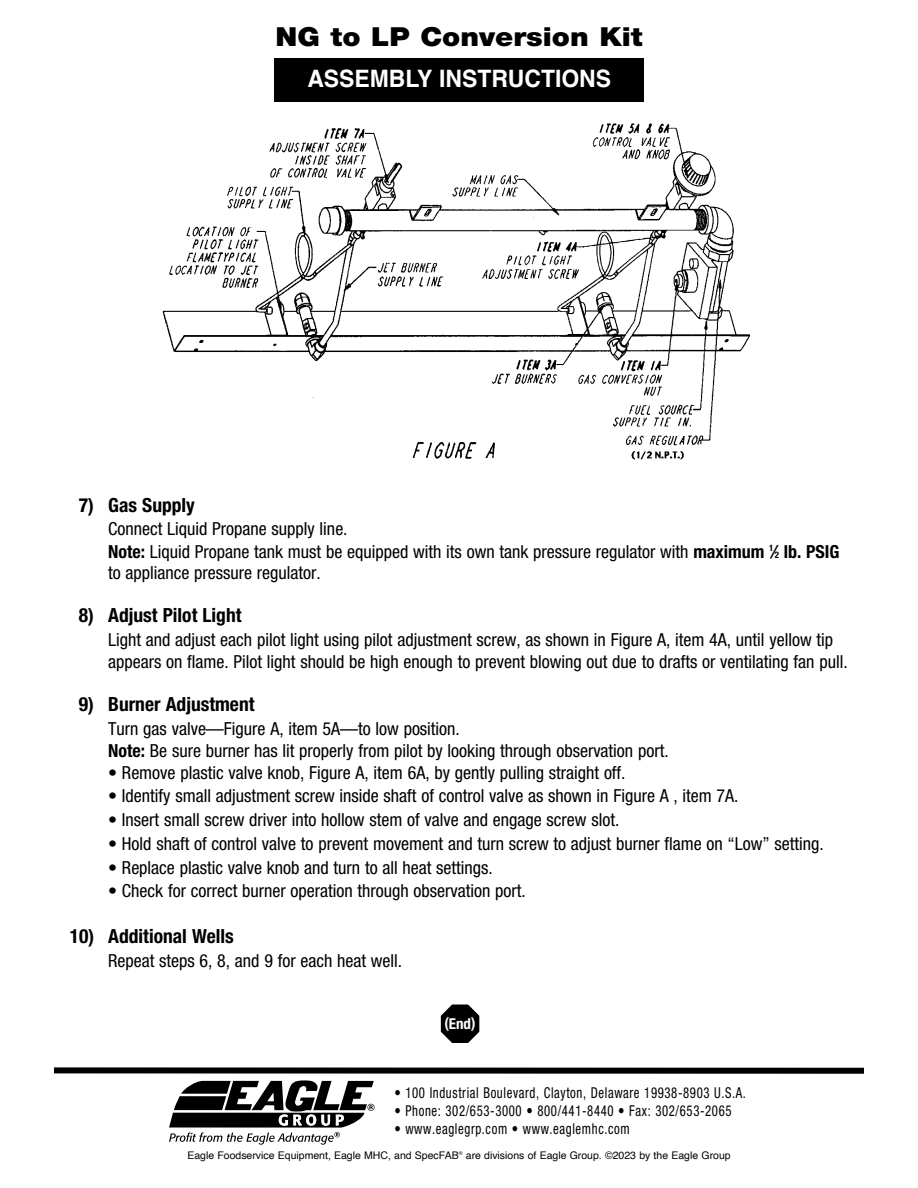
<style>
.page{position:relative;width:918px;height:1188px;background:#fff}
.page>*{position:absolute;margin:0;border:0;box-sizing:border-box;transform-origin:0 0}
.t1{font:900 26.25px "Helvetica Neue LT Pro";color:#000;scale:1.1 1}
.t2{font:700 24px "Helvetica";color:#fff;scale:.95 1}
.t3{font:700 condensed 19.5px "Helvetica Neue LT Pro";color:#000}
.t4{font:condensed 18px/21.9px "Helvetica Neue LT Pro";color:#000}
.t5{font:condensed 15px "Helvetica Neue LT Pro";letter-spacing:.05em;color:#000;scale:.85 1}
.t6{font:700 condensed 15px "Helvetica Neue LT Pro";color:#fff}
.t7{font:10.5px "Helvetica";color:#000}
.s1{font-weight:700}
.s2{font-weight:700;font-size:9px}
</style>
<div class="page">
<svg style="left:441px;top:1005px;width:38px;height:38px"></svg>
<div style="left:274px;top:58px;width:370px;height:44px;background:#000"></div>
<svg style="left:169px;top:1080px;width:206px;height:65px"></svg>
<div style="left:54px;top:1067px;width:810px;height:7px;background:#000"></div>
<img style="left:162px;top:123px;width:589px;height:337px">
<h1 class="t1" style="left:276px;top:21px;width:335px">NG to LP Conversion Kit</h1>
<h2 class="t2" style="left:307px;top:68px;width:321px">ASSEMBLY INSTRUCTIONS</h2>
<p class="t3" style="left:79px;top:498px;width:118px">7) Gas Supply</p>
<p class="t4" style="left:108px;top:520px;width:733px">Connect Liquid Propane supply line.<br><span class="s1">Note:</span> Liquid Propane tank must be equipped with its own tank pressure regulator with <span class="s1">maximum</span> <sup>1</sup><span class="s1">⁄</span><span class="s2">2</span> <span class="s1">lb. PSIG </span>to appliance pressure regulator.</p>
<p class="t3" style="left:79px;top:608px;width:164px">8) Adjust Pilot Light</p>
<p class="t4" style="left:108px;top:630px;width:741px;line-height:22.4px">Light and adjust each pilot light using pilot adjustment screw, as shown in Figure A, item 4A, until yellow tip appears on flame. Pilot light should be high enough to prevent blowing out due to drafts or ventilating fan pull.</p>
<p class="t3" style="left:79px;top:697px;width:177px">9) Burner Adjustment</p>
<p class="t4" style="left:108px;top:719px;width:562px;line-height:22.4px">Turn gas valve—Figure A, item 5A—to low position.<br><span class="s1">Note:</span> Be sure burner has lit properly from pilot by looking through observation port.</p>
<p class="t4" style="left:108px;top:763px;width:519px">• Remove plastic valve knob, Figure A, item 6A, by gently pulling straight off.</p>
<p class="t4" style="left:108px;top:787px;width:632px">• Identify small adjustment screw inside shaft of control valve as shown in Figure A , item 7A.</p>
<p class="t4" style="left:108px;top:810px;width:513px">• Insert small screw driver into hollow stem of valve and engage screw slot.</p>
<p class="t4" style="left:108px;top:834px;width:717px">• Hold shaft of control valve to prevent movement and turn screw to adjust burner flame on “Low” setting.</p>
<p class="t4" style="left:108px;top:858px;width:386px">• Replace plastic valve knob and turn to all heat settings.</p>
<p class="t4" style="left:108px;top:882px;width:419px">• Check for correct burner operation through observation port.</p>
<p class="t3" style="left:70px;top:929px;width:166px">10) Additional Wells</p>
<p class="t4" style="left:108px;top:951px;width:296px">Repeat steps 6, 8, and 9 for each heat well.</p>
<p class="t6" style="left:444px;top:1018px;width:33px">(End)</p>
<p class="t5" style="left:394px;top:1087px;width:415px">• 100 Industrial Boulevard, Clayton, Delaware 19938-8903 U.S.A.</p>
<p class="t5" style="left:394px;top:1105px;width:398px">• Phone: 302/653-3000 • 800/441-8440 • Fax: 302/653-2065</p>
<p class="t5" style="left:394px;top:1123px;width:278px">• www.eaglegrp.com • www.eaglemhc.com</p>
<p class="t7" style="left:187px;top:1151px;width:545px">Eagle Foodservice Equipment, Eagle MHC, and SpecFAB<sup>®</sup> are divisions of Eagle Group. ©2023 by the Eagle Group</p>
</div>
